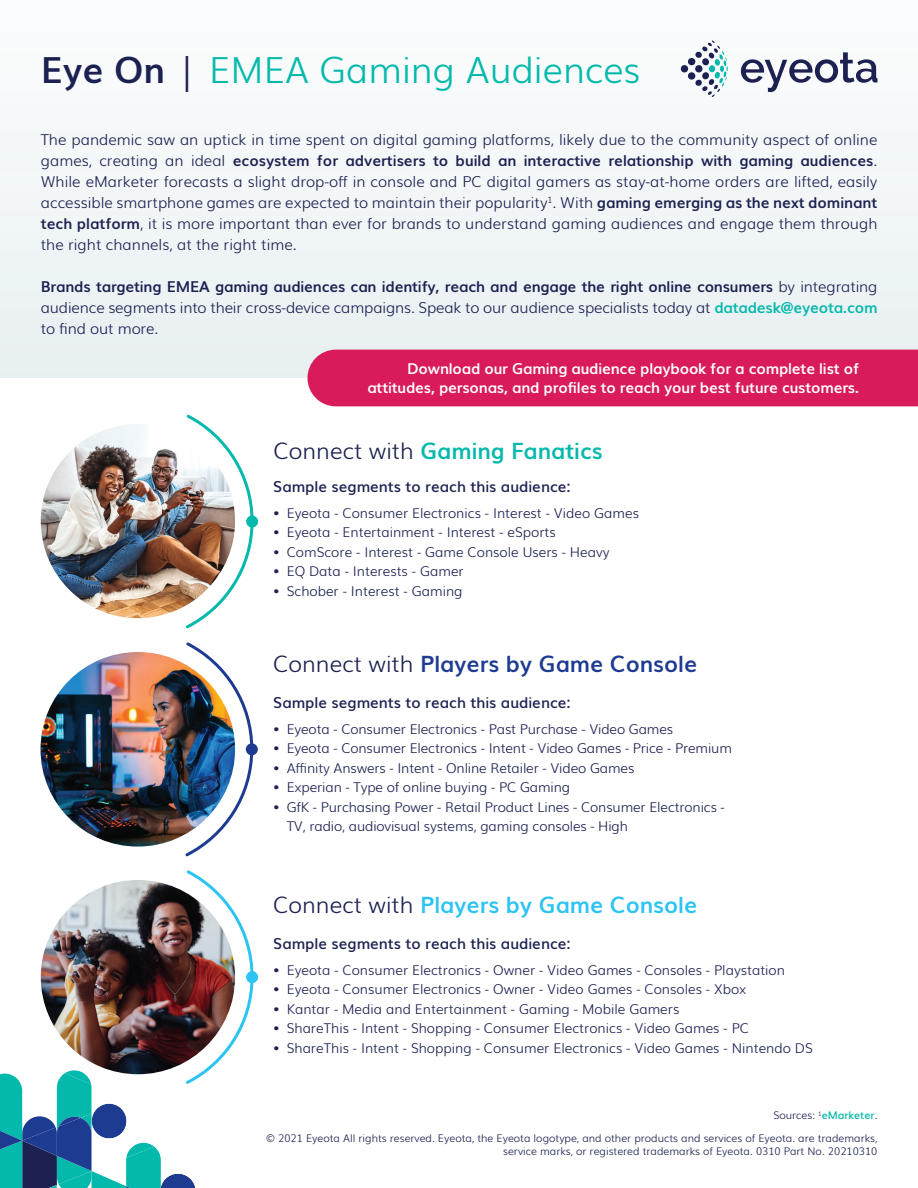
<style>
.page{position:relative;width:918px;height:1188px;background:#fff}
.page>*{position:absolute;margin:0;border:0;box-sizing:border-box;transform-origin:0 0}
.t1{font:300 36px "Muli";color:#03b9ac}
.t2{font:700 22.5px "Muli";color:#1e3b92}
.t3{font:700 22.5px "Muli";color:#2bc4f3}
.t4{font:700 22.5px "Muli";color:#03b9ac}
.t5{font:300 15px/21px "Muli";letter-spacing:-.005em;color:#1c2151;text-align:justify}
.t6{font:700 15px/19.5px "Muli";letter-spacing:-.01em;color:#fff;text-align:right}
.t7{font:600 15px "Muli";color:#1c2151}
.t8{font:300 13.5px/19.5px "Muli";color:#1c2151}
.t9{font:300 10.5px/12.6px "Muli";color:#1c2151;text-align:right}
.s1{font-weight:700;color:#1c2151}
.s2{color:#1c2151}
.s3{font-weight:700}
.s4{font-weight:700;color:#03b9ac}
.s5{font-weight:300;color:#1c2151}
.s6{font-weight:600;color:#03b9ac}
</style>
<div class="page">
<svg style="left:184px;top:414px;width:71px;height:215px"></svg>
<div style="left:246px;top:516px;width:12px;height:12px;background:#03b9ac;border-radius:50%"></div>
<img style="left:41px;top:424px;width:194px;height:194px;border-radius:97px">
<svg style="left:185px;top:642px;width:70px;height:215px"></svg>
<div style="left:246px;top:743px;width:12px;height:12px;background:#1e3b92;border-radius:50%"></div>
<img style="left:40px;top:652px;width:195px;height:195px;border-radius:97px">
<svg style="left:0;top:870px;width:255px;height:318px"></svg>
<div style="left:246px;top:971px;width:12px;height:12px;background:#2bc4f3;border-radius:50%"></div>
<img style="left:41px;top:880px;width:194px;height:194px;border-radius:97px">
<svg style="left:681px;top:40px;width:47px;height:57px"></svg>
<svg style="left:741px;top:52px;width:136px;height:40px"></svg>
<div style="left:307px;top:350px;width:611px;height:56px;background:#d91a5b"></div>
<h1 class="t1" style="left:41px;top:41px;width:601px"><span class="s1">Eye On</span> <span class="s2">|</span> EMEA Gaming Audiences</h1>
<p class="t5" style="left:41px;top:128px;width:838px">The pandemic saw an uptick in time spent on digital gaming platforms, likely due to the community aspect of online games, creating an ideal <span class="s3">ecosystem for advertisers to build an interactive relationship with gaming audiences</span>.<br>While eMarketer forecasts a slight drop-off in console and PC digital gamers as stay-at-home orders are lifted, easily accessible smartphone games are expected to maintain their popularity<sup>1</sup>. With <span class="s3">gaming emerging as the next dominant tech platform</span>, it is more important than ever for brands to understand gaming audiences and engage them through the right channels, at the right time.</p>
<p class="t5" style="left:41px;top:275px;width:838px"><span class="s3">Brands targeting EMEA gaming audiences can identify, reach and engage the right online consumers</span> by integrating audience segments into their cross-device campaigns. Speak to our audience specialists today at <span class="s4">datadesk@eyeota.com </span>to find out more.</p>
<p class="t6" style="left:367px;top:358px;width:493px">Download our Gaming audience playbook for a complete list of attitudes, personas, and profiles to reach your best future customers.</p>
<h2 class="t4" style="left:274px;top:433px;width:331px"><span class="s5">Connect with</span> Gaming Fanatics</h2>
<p class="t7" style="left:273px;top:474px;width:299px">Sample segments to reach this audience:</p>
<p class="t8" style="left:273px;top:502px;width:367px">• Eyeota - Consumer Electronics - Interest - Video Games</p>
<p class="t8" style="left:273px;top:522px;width:284px">• Eyeota - Entertainment - Interest - eSports</p>
<p class="t8" style="left:273px;top:541px;width:338px">• ComScore - Interest - Game Console Users - Heavy</p>
<p class="t8" style="left:273px;top:561px;width:192px">• EQ Data - Interests - Gamer</p>
<p class="t8" style="left:273px;top:580px;width:191px">• Schober - Interest - Gaming</p>
<h2 class="t2" style="left:273px;top:646px;width:426px"><span class="s5">Connect with</span> Players by Game Console</h2>
<p class="t7" style="left:273px;top:690px;width:299px">Sample segments to reach this audience:</p>
<p class="t8" style="left:273px;top:718px;width:401px">• Eyeota - Consumer Electronics - Past Purchase - Video Games</p>
<p class="t8" style="left:273px;top:738px;width:460px">• Eyeota - Consumer Electronics - Intent - Video Games - Price - Premium</p>
<p class="t8" style="left:273px;top:757px;width:363px">• Affinity Answers - Intent - Online Retailer - Video Games</p>
<p class="t8" style="left:273px;top:777px;width:299px">• Experian - Type of online buying - PC Gaming</p>
<p class="t8" style="left:287px;top:796px;width:440px;text-indent:-14px">• GfK - Purchasing Power - Retail Product Lines - Consumer Electronics -<br>TV, radio, audiovisual systems, gaming consoles - High</p>
<h2 class="t3" style="left:273px;top:887px;width:426px"><span class="s5">Connect with</span> Players by Game Console</h2>
<p class="t7" style="left:273px;top:931px;width:299px">Sample segments to reach this audience:</p>
<p class="t8" style="left:273px;top:959px;width:513px">• Eyeota - Consumer Electronics - Owner - Video Games - Consoles - Playstation</p>
<p class="t8" style="left:273px;top:979px;width:475px">• Eyeota - Consumer Electronics - Owner - Video Games - Consoles - Xbox</p>
<p class="t8" style="left:273px;top:998px;width:408px">• Kantar - Media and Entertainment - Gaming - Mobile Gamers</p>
<p class="t8" style="left:273px;top:1018px;width:477px">• ShareThis - Intent - Shopping - Consumer Electronics - Video Games - PC</p>
<p class="t8" style="left:273px;top:1037px;width:541px">• ShareThis - Intent - Shopping - Consumer Electronics - Video Games - Nintendo DS</p>
<p class="t9" style="left:773px;top:1108px;width:106px">Sources: <sup>1</sup><span class="s6">eMarketer</span>.</p>
<p class="t9" style="left:266px;top:1131px;width:613px">© 2021 Eyeota All rights reserved. Eyeota, the Eyeota logotype, and other products and services of Eyeota. are trademarks, service marks, or registered trademarks of Eyeota. 0310 Part No. 20210310</p>
</div>
